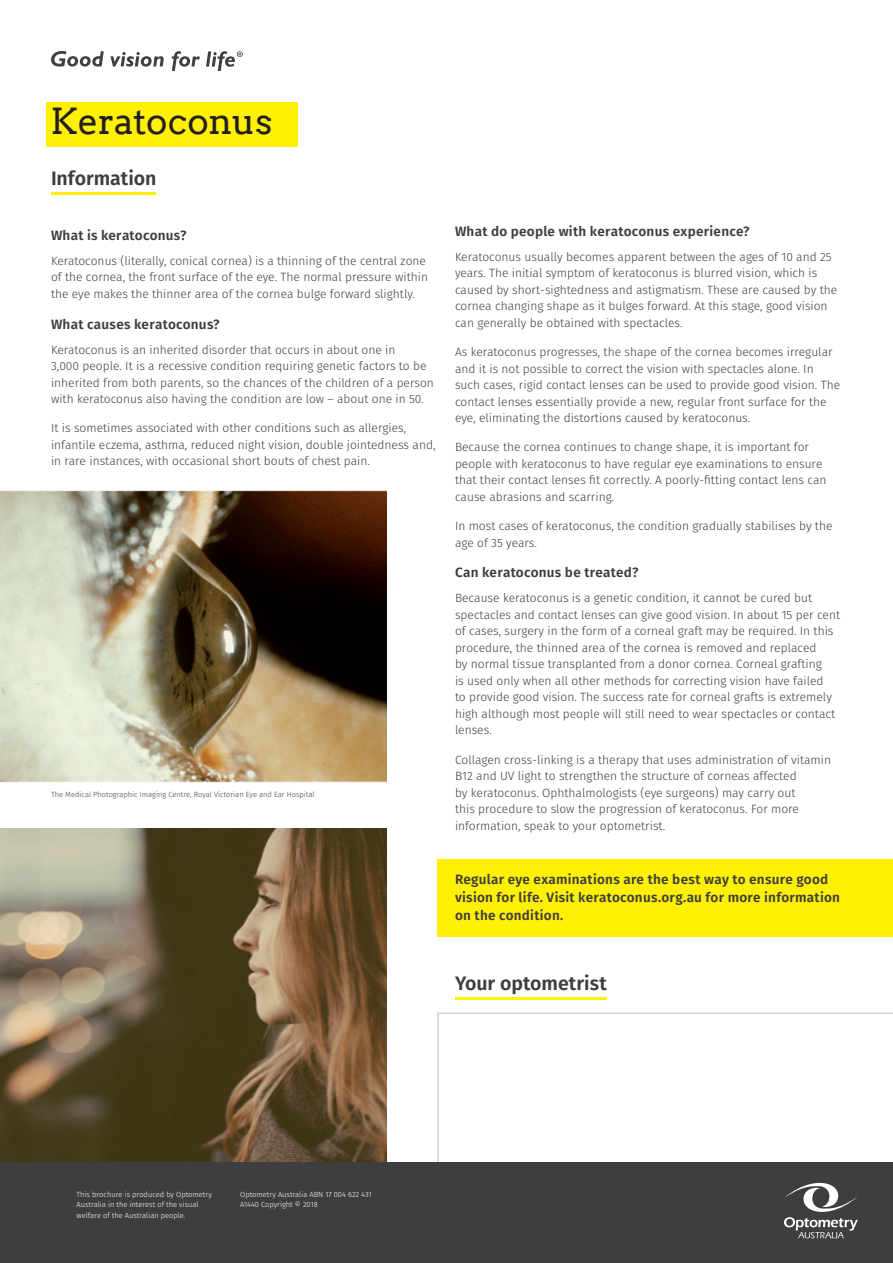
<style>
.page{position:relative;width:893px;height:1263px;background:#fff}
.page>*{position:absolute;margin:0;border:0;box-sizing:border-box;transform-origin:0 0}
.Main_heading{font:36px "Arvo";letter-spacing:-.01em;color:#231f20}
.Heading{font:600 19.5px "Fira Sans";letter-spacing:-.005em;color:#3e3e3f}
.Breakout_right{font:600 13.5px/18px "Fira Sans";letter-spacing:.02em;color:#3e3e3f}
.Paragraph_heading{font:600 13.5px "Fira Sans";letter-spacing:.02em;color:#3e3e3f}
.Body_copy{font:300 12px/16.5px "Fira Sans";color:#3e3e3f}
.t1{font:300 7.5px/10.5px "Fira Sans";color:#fff}
.t2{font:300 7.5px "Fira Sans";color:#3e3e3f}
</style>
<div class="page">
<img style="left:0;top:828px;width:387px;height:335px">
<div style="left:46px;top:102px;width:252px;height:44px;background:#fff101"></div>
<svg style="left:437px;top:1012px;width:456px;height:151px"></svg>
<hr style="left:455px;top:997px;width:152px;height:3px;background:#fff101">
<div style="left:438px;top:859px;width:455px;height:78px;background:#fff101"></div>
<svg style="left:51px;top:51px;width:53px;height:16px"></svg>
<svg style="left:110px;top:52px;width:54px;height:15px"></svg>
<svg style="left:172px;top:51px;width:28px;height:20px"></svg>
<svg style="left:206px;top:51px;width:37px;height:20px"></svg>
<div style="left:0;top:1163px;width:893px;height:100px;background:#3e3e3f"></div>
<svg style="left:784px;top:1183px;width:74px;height:55px"></svg>
<hr style="left:51px;top:192px;width:105px;height:3px;background:#fff101">
<img style="left:1px;top:491px;width:386px;height:291px">
<p class="Main_heading" style="left:51px;top:99px;width:223px">Keratoconus</p>
<p class="Heading" style="left:51px;top:162px;width:107px">Information</p>
<p class="Paragraph_heading" style="left:51px;top:224px;width:137px">What is keratoconus?</p>
<p class="Body_copy" style="left:51px;top:252px;width:379px">Keratoconus (literally, conical cornea) is a thinning of the central zone of the cornea, the front surface of the eye. The normal pressure within the eye makes the thinner area of the cornea bulge forward slightly.</p>
<p class="Paragraph_heading" style="left:51px;top:313px;width:170px">What causes keratoconus?</p>
<p class="Body_copy" style="left:51px;top:341px;width:384px">Keratoconus is an inherited disorder that occurs in about one in<br>3,000 people. It is a recessive condition requiring genetic factors to be inherited from both parents, so the chances of the children of a person with keratoconus also having the condition are low – about one in 50.</p>
<p class="Body_copy" style="left:51px;top:420px;width:386px">It is sometimes associated with other conditions such as allergies, infantile eczema, asthma, reduced night vision, double jointedness and, in rare instances, with occasional short bouts of chest pain.</p>
<p class="t2" style="left:51px;top:789px;width:265px">The Medical Photographic Imaging Centre, Royal Victorian Eye and Ear Hospital</p>
<p class="Paragraph_heading" style="left:455px;top:220px;width:296px">What do people with keratoconus experience?</p>
<p class="Body_copy" style="left:455px;top:248px;width:384px">Keratoconus usually becomes apparent between the ages of 10 and 25 years. The initial symptom of keratoconus is blurred vision, which is caused by short-sightedness and astigmatism. These are caused by the cornea changing shape as it bulges forward. At this stage, good vision can generally be obtained with spectacles.</p>
<p class="Body_copy" style="left:455px;top:344px;width:387px">As keratoconus progresses, the shape of the cornea becomes irregular and it is not possible to correct the vision with spectacles alone. In such cases, rigid contact lenses can be used to provide good vision. The contact lenses essentially provide a new, regular front surface for the eye, eliminating the distortions caused by keratoconus.</p>
<p class="Body_copy" style="left:455px;top:439px;width:373px">Because the cornea continues to change shape, it is important for people with keratoconus to have regular eye examinations to ensure that their contact lenses fit correctly. A poorly-fitting contact lens can cause abrasions and scarring.</p>
<p class="Body_copy" style="left:455px;top:518px;width:379px">In most cases of keratoconus, the condition gradually stabilises by the age of 35 years.</p>
<p class="Paragraph_heading" style="left:455px;top:562px;width:185px">Can keratoconus be treated?</p>
<p class="Body_copy" style="left:455px;top:590px;width:387px">Because keratoconus is a genetic condition, it cannot be cured but spectacles and contact lenses can give good vision. In about 15 per cent of cases, surgery in the form of a corneal graft may be required. In this procedure, the thinned area of the cornea is removed and replaced<br>by normal tissue transplanted from a donor cornea. Corneal grafting<br>is used only when all other methods for correcting vision have failed<br>to provide good vision. The success rate for corneal grafts is extremely high although most people will still need to wear spectacles or contact lenses.</p>
<p class="Body_copy" style="left:455px;top:751px;width:378px">Collagen cross-linking is a therapy that uses administration of vitamin B12 and UV light to strengthen the structure of corneas affected<br>by keratoconus. Ophthalmologists (eye surgeons) may carry out<br>this procedure to slow the progression of keratoconus. For more information, speak to your optometrist.</p>
<p class="Breakout_right" style="left:455px;top:870px;width:386px">Regular eye examinations are the best way to ensure good vision for life. Visit keratoconus.org.au for more information on the condition.</p>
<p class="Heading" style="left:455px;top:967px;width:153px">Your optometrist</p>
<p class="t1" style="left:77px;top:1189px;width:137px">This brochure is produced by Optometry<br>Australia in the interest of the visual welfare of the Australian people.</p>
<p class="t1" style="left:240px;top:1189px;width:133px">Optometry Australia ABN 17 004 622 431<br>A1440 Copyright © 2018</p>
</div>
